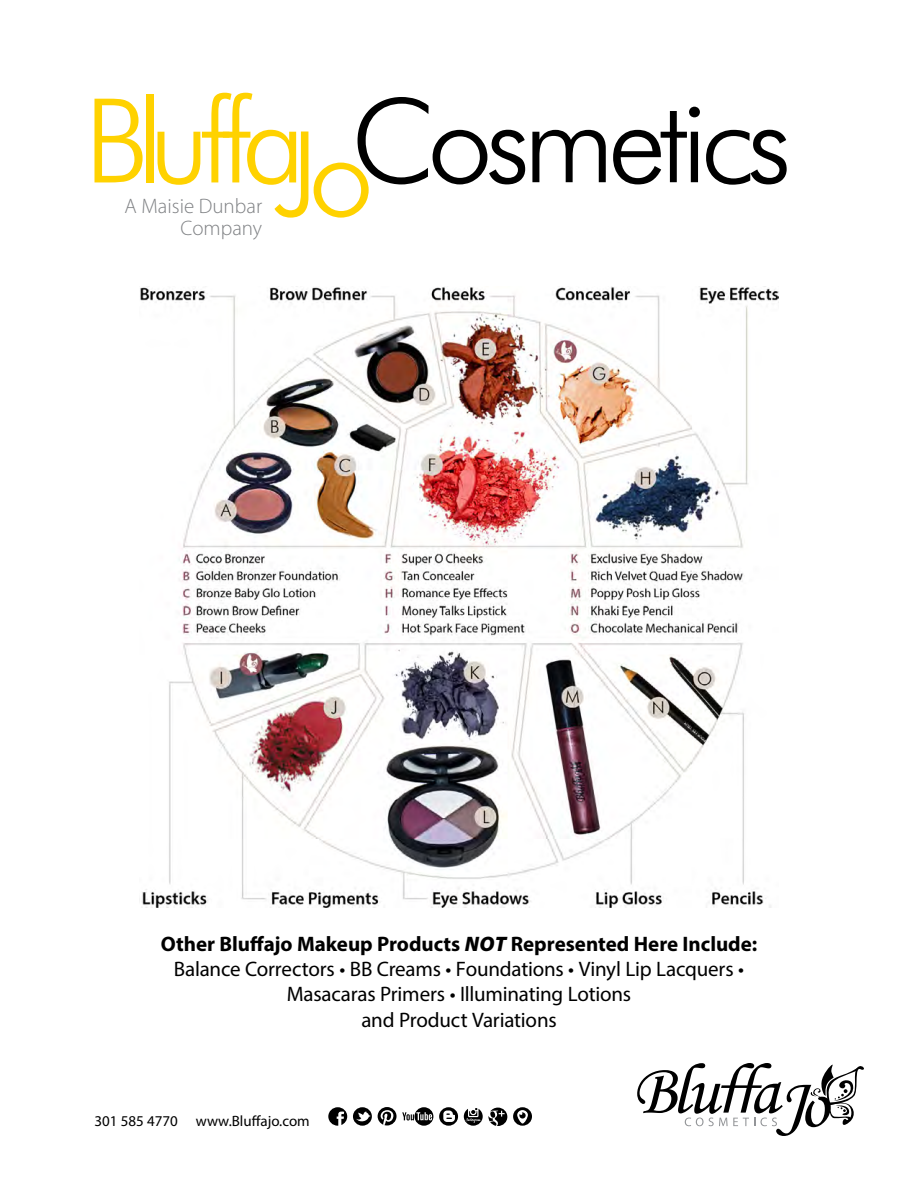
<style>
.page{position:relative;width:918px;height:1188px;background:#fff}
.page>*{position:absolute;margin:0;border:0;box-sizing:border-box;transform-origin:0 0}
.t1{font:21px/25.2px "Myriad Pro";letter-spacing:-.01em;color:#000;text-align:center}
.t2{font:300 21px/22.2px "Myriad Pro";color:#808285;text-align:right}
.t3{font:15px "Myriad Pro";color:#000}
.s1{font-weight:700}
.s2{font-weight:900;font-style:italic}
</style>
<div class="page">
<svg style="left:94px;top:99px;width:49px;height:83px"></svg>
<div style="left:146px;top:94px;width:8px;height:88px;background:#ffd200"></div>
<svg style="left:158px;top:93px;width:150px;height:125px"></svg>
<svg style="left:314px;top:97px;width:473px;height:121px"></svg>
<svg style="left:637px;top:1063px;width:227px;height:73px"></svg>
<svg style="left:353px;top:1107px;width:19px;height:19px"></svg>
<svg style="left:439px;top:1107px;width:19px;height:19px"></svg>
<svg style="left:328px;top:1107px;width:19px;height:19px"></svg>
<svg style="left:464px;top:1108px;width:43px;height:18px"></svg>
<svg style="left:378px;top:1107px;width:55px;height:19px"></svg>
<svg style="left:513px;top:1107px;width:19px;height:19px"></svg>
<img style="left:139px;top:286px;width:640px;height:622px">
<p class="t2" style="left:125px;top:195px;width:139px">A Maisie Dunbar<br>Company</p>
<p class="t1" style="left:161px;top:931px;width:598px"><span class="s1">Other Bluffajo Makeup Products</span> <span class="s2">not</span> <span class="s1">Represented Here Include:<br></span>Balance Correctors • BB Creams • Foundations • Vinyl Lip Lacquers • Masacaras Primers • Illuminating Lotions<br>and Product Variations</p>
<p class="t3" style="left:94px;top:1112px;width:217px">301 585 4770 www.Bluffajo.com</p>
</div>
